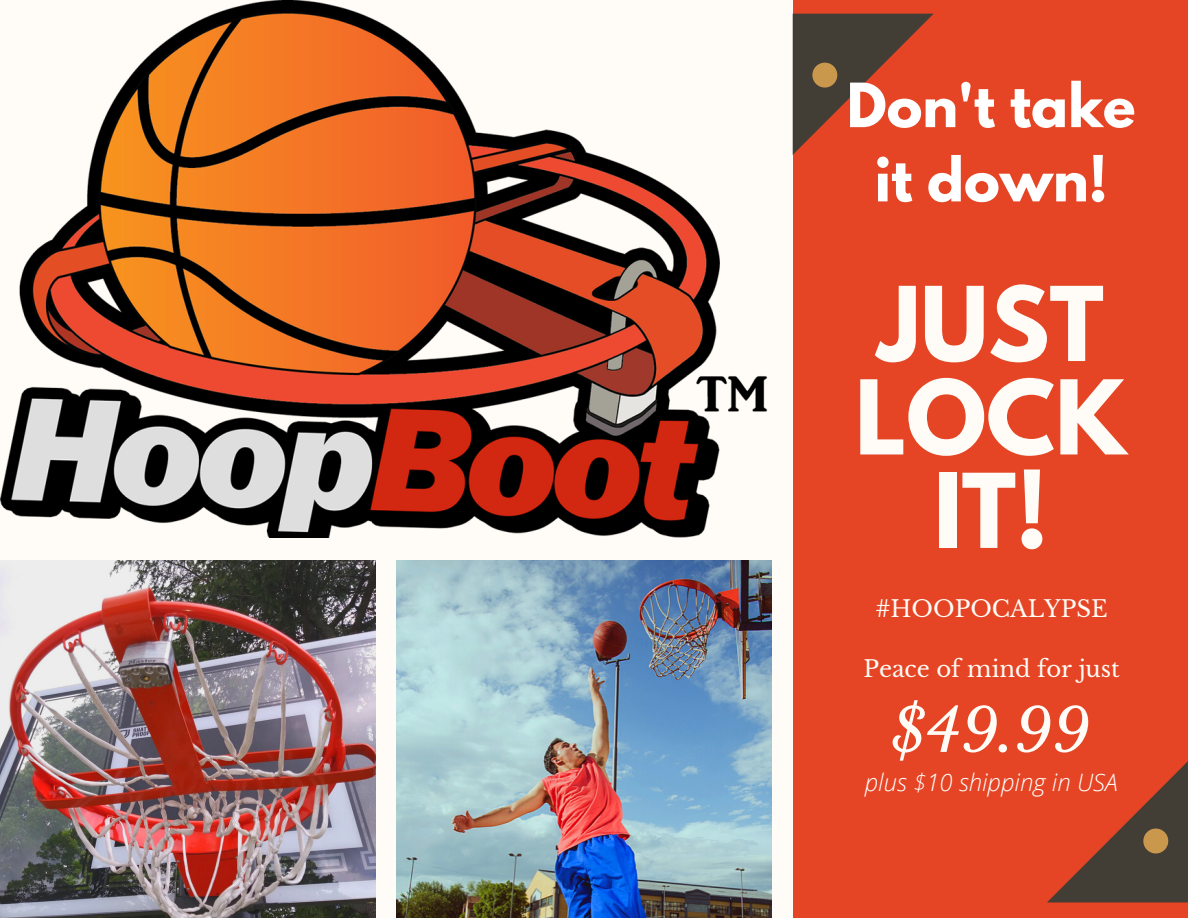
<style>
.page{position:relative;width:1188px;height:918px;background:#fffcf7}
.page>*{position:absolute;margin:0;border:0;box-sizing:border-box;transform-origin:0 0}
.t1{font:700 91.2px/93.3px "League Spartan";color:#fffcf7;text-align:center}
.t2{font:italic 59.7px "Libre Baskerville";color:#fffcf7}
.t3{font:700 54px/74.4px "League Spartan";color:#fff;text-align:center}
.t4{font:italic 300 24px "Open Sans";color:#fff}
.t5{font:22.8px "Libre Baskerville";color:#fffcf7}
</style>
<div class="page">
<img style="left:0;top:0;width:768px;height:538px">
<img style="left:0;top:560px;width:376px;height:358px">
<img style="left:396px;top:560px;width:376px;height:358px">
<div style="left:793px;top:0;width:395px;height:918px;background:#e54524"></div>
<svg style="left:793px;top:14px;width:140px;height:141px"></svg>
<svg style="left:1047px;top:761px;width:141px;height:141px"></svg>
<h3 class="t3" style="left:847px;top:75px;width:290px">Don't take it down!</h3>
<h1 class="t1" style="left:855px;top:289px;width:273px">JUST<br>LOCK<br>IT!</h1>
<p class="t5" style="left:875px;top:595px;width:234px">#HOOPOCALYPSE</p>
<p class="t5" style="left:863px;top:655px;width:258px">Peace of mind for just</p>
<h2 class="t2" style="left:891px;top:694px;width:200px">$49.99</h2>
<p class="t4" style="left:865px;top:765px;width:254px">plus $10 shipping in USA</p>
</div>
